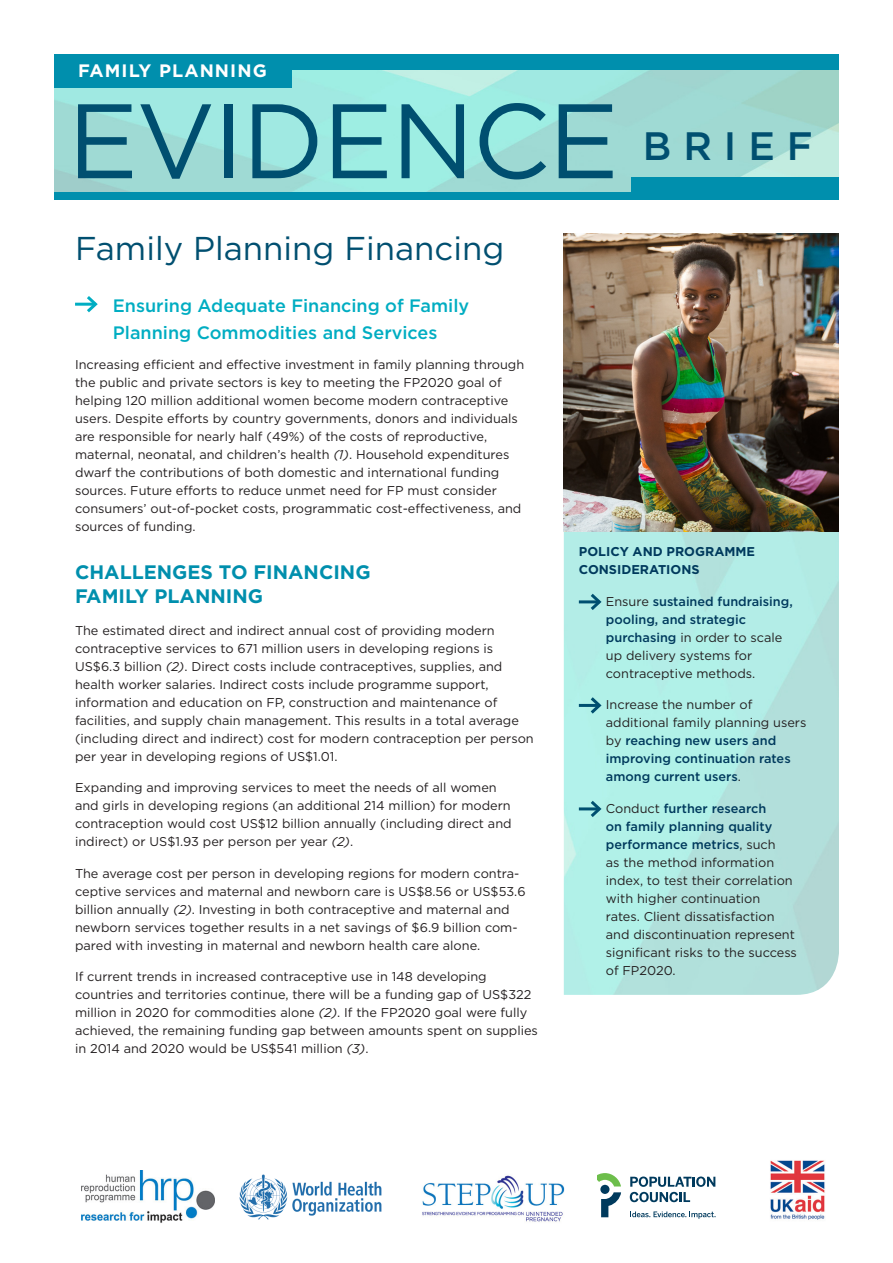
<style>
.page{position:relative;width:893px;height:1263px;background:#fff}
.page>*{position:absolute;margin:0;border:0;box-sizing:border-box;transform-origin:0 0}
.t1{font:105.6px "Gotham";letter-spacing:-.02em;color:#004f70}
.t2{font:500 39.6px "Gotham";letter-spacing:.3em;color:#004f70}
.t3{font:33px "Gotham";color:#004f70}
.SUB_1{font:700 19.5px/24px "Gotham";color:#008fad}
.callout{font:500 18px/27px "Gotham";color:#00adc2}
.t4{font:700 18px "Gotham";letter-spacing:.06em;color:#fff}
.BODY_TEXT{font:12.75px/18px "Gotham";color:#231f20}
.BODY_TEXT-2{font:500 12.75px/18px "Gotham";color:#003a5d}
.BODY_TEXT-3{font:700 12.75px/18px "Gotham";color:#003a5d}
.s1{font-style:italic}
.s2{font-weight:500;color:#003a5d}
.s3{font-weight:400;color:#231f20}
</style>
<div class="page">
<img style="left:564px;top:234px;width:275px;height:761px">
<img style="left:54px;top:70px;width:785px;height:123px">
<div style="left:54px;top:54px;width:785px;height:16px;background:#008fad"></div>
<div style="left:54px;top:193px;width:785px;height:7px;background:#008fad"></div>
<div style="left:632px;top:177px;width:207px;height:16px;background:#008fad"></div>
<hr style="left:579px;top:600px;width:20px;height:3px;background:#004f70">
<svg style="left:587px;top:591px;width:17px;height:22px"></svg>
<hr style="left:579px;top:704px;width:20px;height:3px;background:#004f70">
<svg style="left:587px;top:694px;width:17px;height:23px"></svg>
<hr style="left:579px;top:807px;width:20px;height:3px;background:#004f70">
<svg style="left:587px;top:798px;width:17px;height:22px"></svg>
<img style="left:422px;top:1175px;width:143px;height:47px">
<svg style="left:630px;top:1176px;width:85px;height:26px"></svg>
<div style="left:600px;top:1185px;width:9px;height:9px;background:#003a5d;border-radius:50%"></div>
<svg style="left:601px;top:1192px;width:20px;height:25px"></svg>
<svg style="left:597px;top:1173px;width:24px;height:13px"></svg>
<svg style="left:630px;top:1211px;width:86px;height:8px"></svg>
<img style="left:770px;top:1160px;width:55px;height:60px">
<img style="left:239px;top:1174px;width:143px;height:46px">
<img style="left:81px;top:1171px;width:134px;height:52px">
<div style="left:54px;top:54px;width:237px;height:33px;background:#008fad"></div>
<img style="left:564px;top:330px;width:274px;height:150px">
<img style="left:574px;top:469px;width:264px;height:20px">
<hr style="left:75px;top:303px;width:21px;height:3px;background:#00adc2">
<svg style="left:84px;top:296px;width:14px;height:17px"></svg>
<p class="t4" style="left:78px;top:59px;width:190px">FAMILY PLANNING</p>
<p class="t1" style="left:68px;top:73px;width:553px">EVIDENCE</p>
<p class="t3" style="left:75px;top:228px;width:431px">Family Planning Financing</p>
<p class="t2" style="left:643px;top:120px;width:171px">BRIEF</p>
<p class="callout" style="left:113px;top:292px;width:358px">Ensuring Adequate Financing of Family<br>Planning Commodities and Services</p>
<p class="BODY_TEXT" style="left:75px;top:356px;width:451px">Increasing efficient and effective investment in family planning through the public and private sectors is key to meeting the FP2020 goal of helping 120 million additional women become modern contraceptive users. Despite efforts by country governments, donors and individuals are responsible for nearly half (49%) of the costs of reproductive, maternal, neonatal, and children’s health <span class="s1">(1)</span>. Household expenditures dwarf the contributions of both domestic and international funding sources. Future efforts to reduce unmet need for FP must consider consumers’ out-of-pocket costs, programmatic cost-effectiveness, and sources of funding.</p>
<p class="SUB_1" style="left:75px;top:560px;width:297px">CHALLENGES TO FINANCING<br>FAMILY PLANNING</p>
<p class="BODY_TEXT" style="left:75px;top:621px;width:460px">The estimated direct and indirect annual cost of providing modern contraceptive services to 671 million users in developing regions is US$6.3 billion <span class="s1">(2)</span>. Direct costs include contraceptives, supplies, and health worker salaries. Indirect costs include programme support, information and education on FP, construction and maintenance of facilities, and supply chain management. This results in a total average (including direct and indirect) cost for modern contraception per person per year in developing regions of US$1.01.</p>
<p class="BODY_TEXT" style="left:75px;top:779px;width:438px">Expanding and improving services to meet the needs of all women and girls in developing regions (an additional 214 million) for modern contraception would cost US$12 billion annually (including direct and indirect) or US$1.93 per person per year <span class="s1">(2)</span>.</p>
<p class="BODY_TEXT" style="left:75px;top:864px;width:452px">The average cost per person in developing regions for modern contra&shy;ceptive services and maternal and newborn care is US$8.56 or US$53.6 billion annually <span class="s1">(2)</span>. Investing in both contraceptive and maternal and newborn services together results in a net savings of $6.9 billion com&shy;pared with investing in maternal and newborn health care alone.</p>
<p class="BODY_TEXT" style="left:75px;top:968px;width:464px">If current trends in increased contraceptive use in 148 developing countries and territories continue, there will be a funding gap of US$322 million in 2020 for commodities alone <span class="s1">(2)</span>. If the FP2020 goal were fully achieved, the remaining funding gap between amounts spent on supplies in 2014 and 2020 would be US$541 million <span class="s1">(3)</span>.</p>
<p class="BODY_TEXT-3" style="left:579px;top:542px;width:178px">POLICY AND PROGRAMME<br>CONSIDERATIONS</p>
<p class="BODY_TEXT" style="left:606px;top:592px;width:188px">Ensure <span class="s2">sustained fundraising, pooling, and strategic purchasing</span> in order to scale up delivery systems for contraceptive methods.</p>
<p class="BODY_TEXT-2" style="left:606px;top:695px;width:202px"><span class="s3">Increase the number of additional family planning users by</span> reaching new users and improving continuation rates among current users<span class="s3">.</span></p>
<p class="BODY_TEXT" style="left:606px;top:799px;width:193px">Conduct <span class="s2">further research<br>on family planning quality performance metrics</span>, such<br>as the method information index, to test their correlation with higher continuation rates. Client dissatisfaction and discontinuation represent significant risks to the success of FP2020.</p>
</div>
